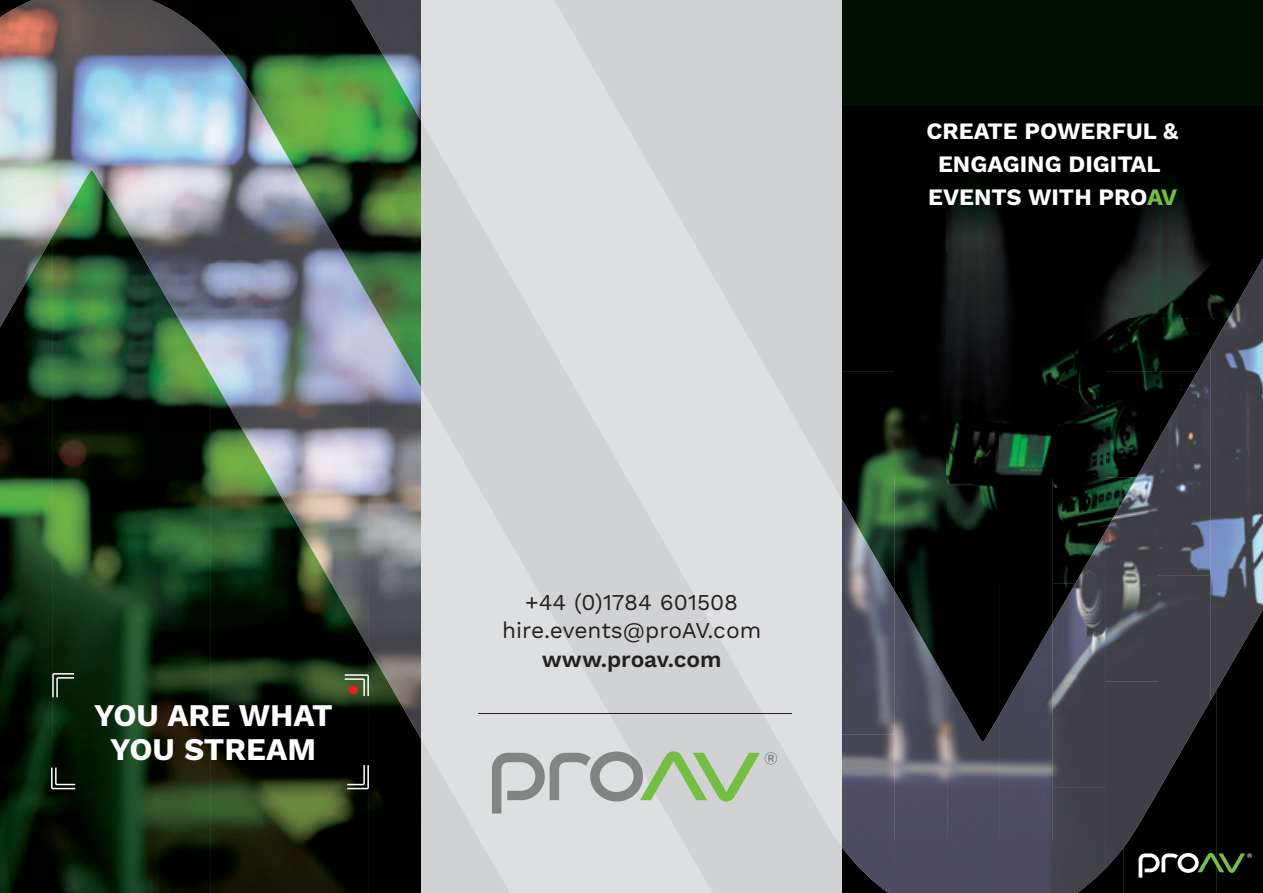
<style>
.page{position:relative;width:1263px;height:893px;background:#fff}
.page>*{position:absolute;margin:0;border:0;box-sizing:border-box;transform-origin:0 0}
.t1{font:700 31.5px/33.9px "Work Sans";color:#fff;text-align:center}
.t2{font:700 23.55px/33px "Work Sans";color:#fff;text-align:center}
.t3{font:22.65px/28.5px "Work Sans";color:#231f20;text-align:center}
.t4{font:600 22.65px "Work Sans";color:#231f20}
.s1{color:#74bf43}
</style>
<div class="page">
<img style="left:0;top:0;width:263px;height:263px">
<img style="left:263px;top:194px;width:53px;height:271px">
<img style="left:316px;top:243px;width:52px;height:313px">
<img style="left:158px;top:263px;width:105px;height:53px">
<img style="left:368px;top:340px;width:53px;height:307px">
<svg style="left:421px;top:847px;width:292px;height:46px;background:#dadbdd"></svg>
<img style="left:379px;top:0;width:42px;height:97px">
<svg style="left:421px;top:0;width:421px;height:847px;background:#d7d8da"></svg>
<img style="left:1210px;top:350px;width:53px;height:340px">
<img style="left:1158px;top:441px;width:52px;height:329px">
<img style="left:1105px;top:532px;width:53px;height:315px">
<img style="left:842px;top:591px;width:52px;height:302px">
<img style="left:1053px;top:623px;width:52px;height:270px">
<img style="left:1000px;top:714px;width:53px;height:179px">
<img style="left:894px;top:682px;width:53px;height:211px">
<img style="left:947px;top:742px;width:53px;height:151px">
<img style="left:842px;top:252px;width:52px;height:247px">
<img style="left:947px;top:106px;width:316px;height:212px">
<img style="left:894px;top:252px;width:53px;height:338px">
<img style="left:1000px;top:318px;width:228px;height:53px">
<img style="left:947px;top:318px;width:53px;height:424px">
<img style="left:1000px;top:371px;width:198px;height:107px">
<img style="left:1053px;top:477px;width:83px;height:107px">
<div style="left:1000px;top:477px;width:53px;height:146px;background:#000"></div>
<img style="left:1210px;top:258px;width:53px;height:92px">
<img style="left:1157px;top:349px;width:53px;height:92px">
<img style="left:1105px;top:440px;width:53px;height:92px">
<img style="left:842px;top:499px;width:53px;height:92px">
<img style="left:1052px;top:531px;width:53px;height:92px">
<img style="left:1000px;top:623px;width:53px;height:91px">
<img style="left:894px;top:590px;width:53px;height:92px">
<img style="left:947px;top:682px;width:53px;height:59px">
<div style="left:1217px;top:690px;width:46px;height:203px;background:#000"></div>
<div style="left:1170px;top:771px;width:47px;height:122px;background:#000"></div>
<img style="left:1123px;top:848px;width:47px;height:45px">
<img style="left:1077px;top:847px;width:46px;height:46px">
<img style="left:1216px;top:609px;width:47px;height:81px">
<img style="left:1170px;top:690px;width:47px;height:81px">
<img style="left:1123px;top:770px;width:47px;height:78px">
<img style="left:842px;top:847px;width:46px;height:46px">
<div style="left:842px;top:0;width:421px;height:106px;background:#010"></div>
<div style="left:842px;top:106px;width:105px;height:146px;background:#000"></div>
<svg style="left:492px;top:751px;width:285px;height:62px;background:#bcc5b9"></svg>
<hr style="left:478px;top:713px;width:313px;height:1px;background:#231f20">
<svg style="left:1138px;top:853px;width:114px;height:25px;background:#3d4537"></svg>
<img style="left:53px;top:170px;width:105px;height:723px">
<img style="left:0;top:236px;width:53px;height:657px">
<img style="left:157px;top:282px;width:54px;height:611px">
<img style="left:210px;top:374px;width:53px;height:519px">
<img style="left:263px;top:465px;width:53px;height:428px">
<img style="left:316px;top:556px;width:53px;height:337px">
<img style="left:368px;top:647px;width:53px;height:246px">
<img style="left:26px;top:170px;width:66px;height:113px">
<img style="left:0;top:0;width:33px;height:17px">
<img style="left:151px;top:0;width:228px;height:48px">
<img style="left:218px;top:48px;width:189px;height:49px">
<img style="left:253px;top:97px;width:168px;height:97px">
<img style="left:309px;top:194px;width:112px;height:49px">
<img style="left:337px;top:242px;width:84px;height:98px">
<img style="left:151px;top:0;width:53px;height:34px">
<img style="left:386px;top:327px;width:35px;height:61px">
<svg style="left:52px;top:672px;width:24px;height:27px"></svg>
<svg style="left:343px;top:673px;width:27px;height:24px"></svg>
<svg style="left:50px;top:766px;width:27px;height:24px"></svg>
<svg style="left:346px;top:764px;width:24px;height:26px"></svg>
<div style="left:349px;top:685px;width:9px;height:9px;background:#ee1d23;border-radius:50%"></div>
<h1 class="t1" style="left:94px;top:700px;width:240px">YOU ARE WHAT<br>YOU STREAM</h1>
<p class="t3" style="left:502px;top:589px;width:261px">+44 (0)1784 601508 hire.events@proAV.com</p>
<p class="t4" style="left:542px;top:646px;width:181px">www.proav.com</p>
<p class="t2" style="left:926px;top:116px;width:253px">CREATE POWERFUL &amp;<br>ENGAGING DIGITAL<br>EVENTS WITH PRO<span class="s1">AV</span></p>
</div>
